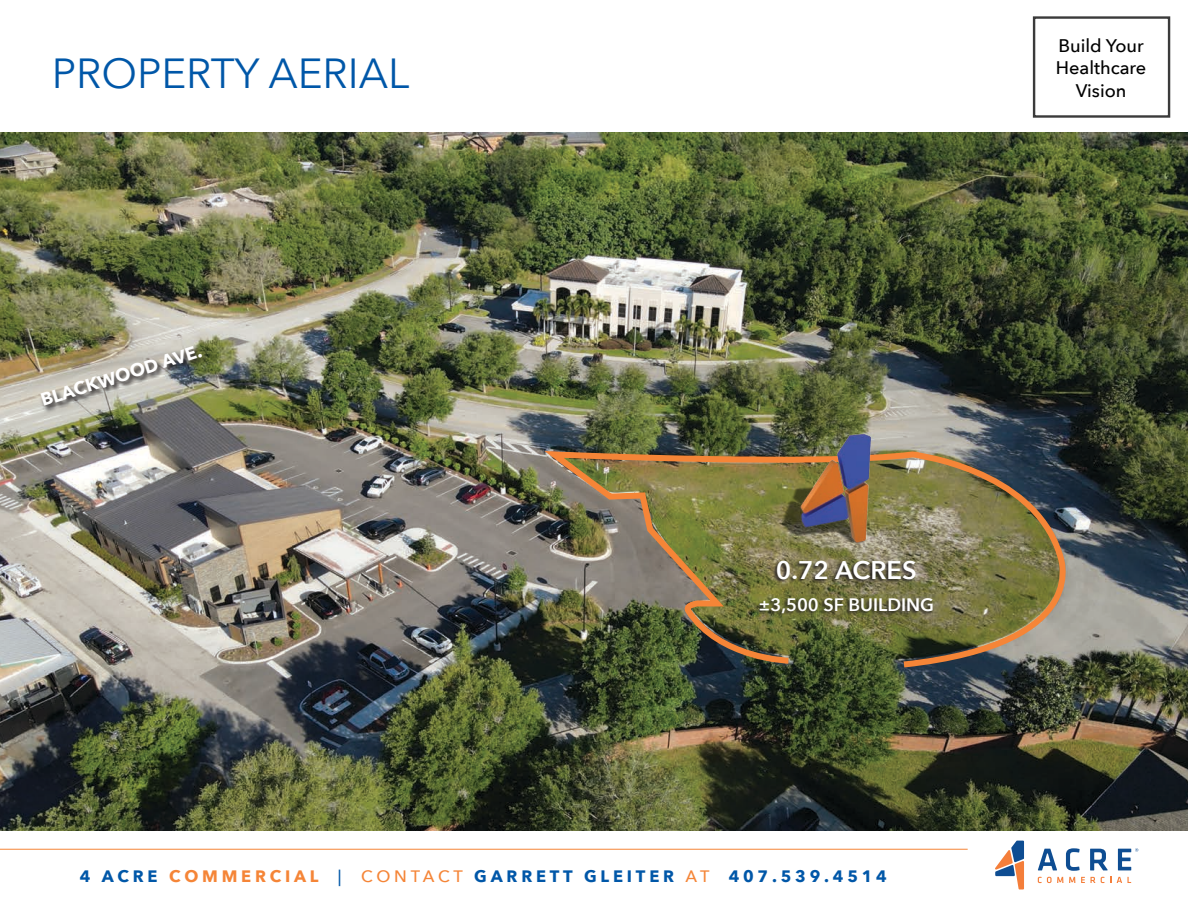
<style>
.page{position:relative;width:1188px;height:918px;background:#fff}
.page>*{position:absolute;margin:0;border:0;box-sizing:border-box;transform-origin:0 0}
.t1{font:42px "Avenir Next";color:#0057a8}
.t2{font:600 25.5px "Avenir Next";color:#fff}
.t3{font:500 18.15px "Avenir Next";color:#000}
.t4{font:600 18px "Avenir Next";color:#fff}
.t5{font:700 18px "Avenir Next";color:#fff}
.t6{font:700 16.5px "Avenir Next";letter-spacing:.23em;color:#0057a8}
.s1{color:#f58537}
.s2{font-weight:500}
.s3{font-weight:500;color:#f58537}
</style>
<div class="page">
<hr style="left:0;top:849px;width:968px;height:1px;background:#f58537">
<svg style="left:1038px;top:849px;width:19px;height:21px"></svg>
<svg style="left:1066px;top:848px;width:14px;height:23px"></svg>
<svg style="left:1090px;top:849px;width:18px;height:21px"></svg>
<svg style="left:995px;top:841px;width:29px;height:49px"></svg>
<svg style="left:1118px;top:848px;width:20px;height:22px"></svg>
<svg style="left:1038px;top:877px;width:25px;height:6px"></svg>
<svg style="left:1069px;top:877px;width:6px;height:6px"></svg>
<svg style="left:1081px;top:877px;width:30px;height:6px"></svg>
<svg style="left:1117px;top:877px;width:14px;height:6px"></svg>
<img style="left:0;top:133px;width:1188px;height:698px">
<img style="left:39px;top:344px;width:170px;height:69px">
<img style="left:548px;top:454px;width:550px;height:217px">
<img style="left:753px;top:398px;width:127px;height:156px">
<svg style="left:755px;top:560px;width:179px;height:58px;background:#6b6942"></svg>
<div style="left:1033px;top:16px;width:137px;height:102px;background:#fff;border:2px solid #000"></div>
<p class="t1" style="left:52px;top:38px;width:359px">PROPERTY AERIAL</p>
<p class="t5" style="left:37px;top:386px;width:169px;rotate:-18deg">BLACKWOOD AVE.</p>
<p class="t2" style="left:776px;top:548px;width:142px">0.72 ACRES</p>
<p class="t4" style="left:758px;top:589px;width:177px">±3,500 SF BUILDING</p>
<p class="t6" style="left:80px;top:862px;width:809px">4 ACRE <span class="s1">COMMERCIAL</span> <span class="s2">|</span> <span class="s3">CONTACT</span> GARRETT GLEITER <span class="s3">AT</span> 407.539.4514</p>
<p class="t3" style="left:1058px;top:30px;width:87px">Build Your</p>
<p class="t3" style="left:1056px;top:53px;width:92px">Healthcare</p>
<p class="t3" style="left:1076px;top:75px;width:52px">Vision</p>
</div>
